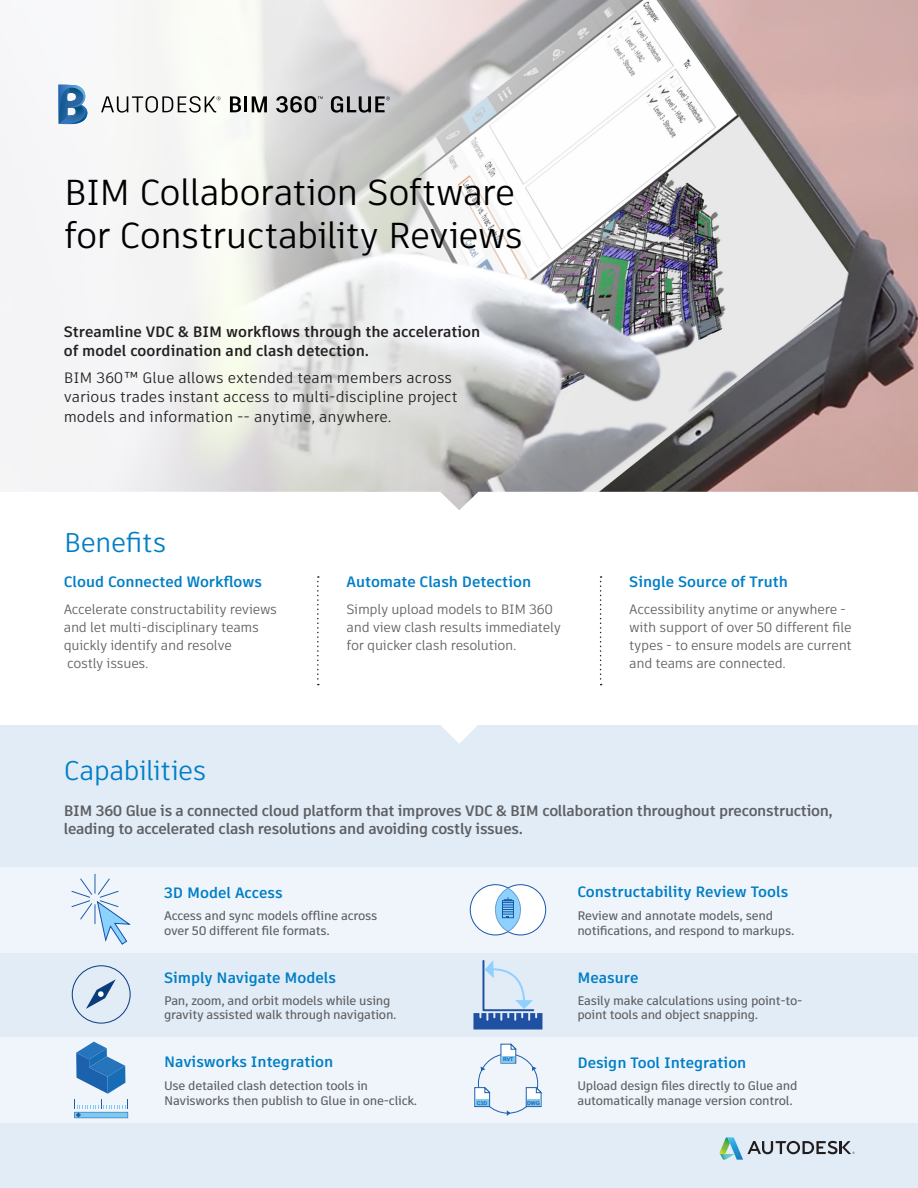
<style>
.page{position:relative;width:918px;height:1188px;background:#fff}
.page>*{position:absolute;margin:0;border:0;box-sizing:border-box;transform-origin:0 0}
.t1{font:36px/43.2px "Artifakt Element";letter-spacing:-.025em;color:#000}
.Header_-_Blue{font:27px "Artifakt Element";letter-spacing:-.025em;color:#007ec5}
.Subheader_-_Blue{font:700 15px "Artifakt Element";color:#007ec5}
.Capabilities_-_Descr{font:700 15px/18px "Artifakt Element";letter-spacing:-.02em;color:#5f5f62}
.t2{font:15px/19px "Artifakt Element";color:#231f20}
.t3{font:700 15px/19.2px "Artifakt Element";color:#231f20}
.Benefits_-_body_text{font:13.5px/18px "Artifakt Element";letter-spacing:-.02em;color:#5f5f62}
.Capabilities_-_body{font:500 12.3px/14.9px "Artifakt Element";letter-spacing:-.02em;color:#5f5f62}
.t4{font:700 5.25px "Arial";color:#1d5fad}
</style>
<div class="page">
<img style="left:0;top:0;width:918px;height:510px">
<svg style="left:58px;top:81px;width:30px;height:44px"></svg>
<svg style="left:101px;top:96px;width:119px;height:17px"></svg>
<svg style="left:230px;top:96px;width:37px;height:16px"></svg>
<svg style="left:276px;top:96px;width:47px;height:17px"></svg>
<svg style="left:331px;top:96px;width:59px;height:17px"></svg>
<svg style="left:317px;top:576px;width:2px;height:109px"></svg>
<svg style="left:600px;top:576px;width:2px;height:109px"></svg>
<div style="left:0;top:726px;width:918px;height:462px;background:#e1ecf7"></div>
<div style="left:0;top:867px;width:918px;height:85px;background:#eff5fb"></div>
<div style="left:0;top:1037px;width:918px;height:85px;background:#eff5fb"></div>
<svg style="left:441px;top:725px;width:36px;height:19px"></svg>
<svg style="left:74px;top:1042px;width:54px;height:76px"></svg>
<svg style="left:719px;top:1137px;width:136px;height:23px"></svg>
<svg style="left:470px;top:884px;width:76px;height:51px"></svg>
<div style="left:72px;top:965px;width:59px;height:59px;border:1px solid #093c7d;border-radius:50%"></div>
<svg style="left:86px;top:979px;width:30px;height:30px"></svg>
<svg style="left:71px;top:874px;width:59px;height:71px"></svg>
<svg style="left:473px;top:960px;width:69px;height:69px"></svg>
<svg style="left:475px;top:1087px;width:15px;height:20px"></svg>
<div style="left:475px;top:1099px;width:14px;height:7px;background:#80caf0"></div>
<svg style="left:526px;top:1087px;width:15px;height:20px"></svg>
<div style="left:527px;top:1099px;width:13px;height:7px;background:#80caf0"></div>
<svg style="left:500px;top:1044px;width:16px;height:20px"></svg>
<div style="left:501px;top:1056px;width:14px;height:7px;background:#80caf0"></div>
<svg style="left:507px;top:1110px;width:3px;height:6px"></svg>
<svg style="left:532px;top:1066px;width:5px;height:5px"></svg>
<svg style="left:481px;top:1066px;width:4px;height:5px"></svg>
<p class="t1" style="left:64px;top:171px;width:461px">BIM Collaboration Software for Constructability Reviews</p>
<p class="t3" style="left:64px;top:322px;width:418px">Streamline VDC &amp; BIM workflows through the acceleration of model coordination and clash detection.</p>
<p class="t2" style="left:64px;top:369px;width:395px">BIM 360™ Glue allows extended team members across various trades instant access to multi-discipline project models and information -- anytime, anywhere.</p>
<p class="Header_-_Blue" style="left:64px;top:524px;width:104px">Benefits</p>
<p class="Subheader_-_Blue" style="left:64px;top:571px;width:200px">Cloud Connected Workflows</p>
<p class="Benefits_-_body_text" style="left:64px;top:600px;width:215px">Accelerate constructability reviews and let multi-disciplinary teams quickly identify and resolve</p>
<p class="Benefits_-_body_text" style="left:67px;top:654px;width:83px">costly issues.</p>
<p class="Subheader_-_Blue" style="left:347px;top:571px;width:186px">Automate Clash Detection</p>
<p class="Benefits_-_body_text" style="left:347px;top:600px;width:216px">Simply upload models to BIM 360 and view clash results immediately for quicker clash resolution.</p>
<p class="Subheader_-_Blue" style="left:629px;top:571px;width:160px">Single Source of Truth</p>
<p class="Benefits_-_body_text" style="left:629px;top:600px;width:224px">Accessibility anytime or anywhere - with support of over 50 different file types - to ensure models are current and teams are connected.</p>
<p class="Header_-_Blue" style="left:64px;top:752px;width:144px">Capabilities</p>
<p class="Capabilities_-_Descr" style="left:64px;top:802px;width:771px">BIM 360 Glue is a connected cloud platform that improves VDC &amp; BIM collaboration throughout preconstruction, leading to accelerated clash resolutions and avoiding costly issues.</p>
<p class="Subheader_-_Blue" style="left:164px;top:882px;width:120px">3D Model Access</p>
<p class="Capabilities_-_body" style="left:164px;top:908px;width:215px">Access and sync models offline across over 50 different file formats.</p>
<p class="Subheader_-_Blue" style="left:164px;top:967px;width:173px">Simply Navigate Models</p>
<p class="Capabilities_-_body" style="left:164px;top:993px;width:234px">Pan, zoom, and orbit models while using gravity assisted walk through navigation.</p>
<p class="Subheader_-_Blue" style="left:164px;top:1051px;width:171px">Navisworks Integration</p>
<p class="Capabilities_-_body" style="left:164px;top:1078px;width:255px">Use detailed clash detection tools in<br>Navisworks then publish to Glue in one-click.</p>
<p class="t4" style="left:503px;top:1056px;width:12px">RVT</p>
<p class="t4" style="left:477px;top:1099px;width:12px">C3D</p>
<p class="t4" style="left:527px;top:1099px;width:14px">DWG</p>
<p class="Subheader_-_Blue" style="left:577px;top:881px;width:212px">Constructability Review Tools</p>
<p class="Capabilities_-_body" style="left:577px;top:908px;width:219px">Review and annotate models, send notifications, and respond to markups.</p>
<p class="Subheader_-_Blue" style="left:577px;top:967px;width:63px">Measure</p>
<p class="Capabilities_-_body" style="left:577px;top:993px;width:227px">Easily make calculations using point-to&shy;point tools and object snapping.</p>
<p class="Subheader_-_Blue" style="left:577px;top:1052px;width:170px">Design Tool Integration</p>
<p class="Capabilities_-_body" style="left:577px;top:1078px;width:222px">Upload design files directly to Glue and automatically manage version control.</p>
</div>
